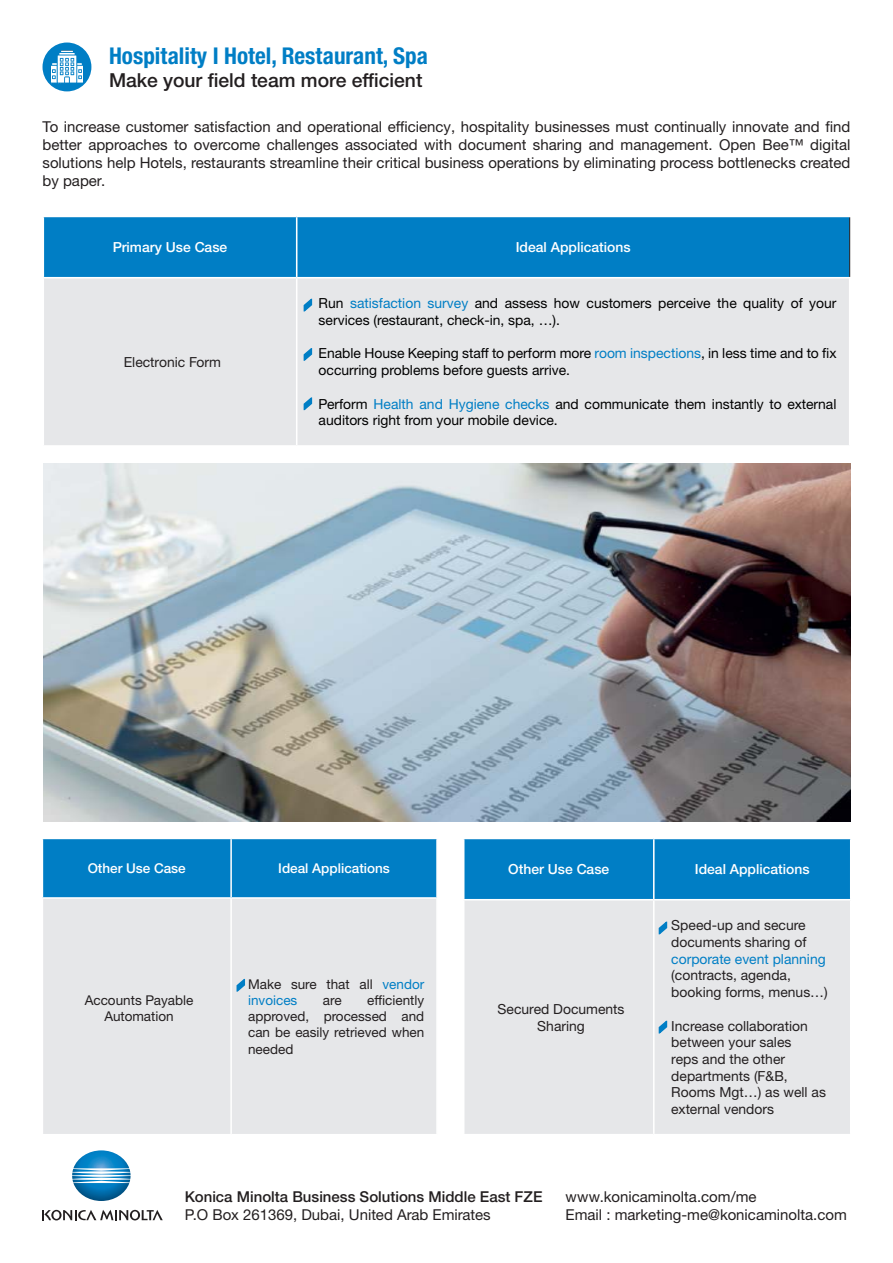
<style>
.page{position:relative;width:893px;height:1263px;background:#fff}
.page>*{position:absolute;margin:0;border:0;box-sizing:border-box;transform-origin:0 0}
.t1{font:700 condensed 23.1px "Helvetica Neue LTW1 G";color:#007ec5}
.t2{font:500 19.35px "Helvetica Neue LTW1 G";color:#231f20}
.t3{font:15px/18px "Helvetica Neue LTW1 G";color:#231f20;text-align:justify}
.t4{font:500 15px "Helvetica Neue LTW1 G";color:#231f20}
.t5{font:13.95px/16.6px "Helvetica Neue LTW1 G";color:#000}
.t6{font:13.95px/16.6px "Helvetica Neue LTW1 G";color:#231f20}
.t7{font:500 13.95px "Helvetica Neue LTW1 G";color:#fff}
.t8{font:13.5px/16.2px "Helvetica Neue LTW1 G";color:#231f20}
.t9{font:500 13.5px "Helvetica Neue LTW1 G";color:#fff}
.s1{color:#007ec5}
</style>
<div class="page">
<div style="left:43px;top:43px;width:48px;height:48px;background:#007ec5;border-radius:50%"></div>
<img style="left:48px;top:51px;width:38px;height:32px">
<div style="left:44px;top:217px;width:805px;height:60px;background:#007ec5"></div>
<div style="left:44px;top:278px;width:805px;height:167px;background:#e6e7e9"></div>
<hr style="left:849px;top:217px;width:1px;height:60px;background:#231f20">
<hr style="left:296px;top:217px;width:1px;height:60px;background:#fff">
<hr style="left:296px;top:278px;width:1px;height:167px;background:#fff">
<div style="left:43px;top:839px;width:393px;height:58px;background:#007ec5"></div>
<div style="left:43px;top:899px;width:393px;height:235px;background:#e6e7e9"></div>
<hr style="left:230px;top:839px;width:2px;height:58px;background:#fff">
<hr style="left:230px;top:899px;width:2px;height:235px;background:#fff">
<div style="left:464px;top:839px;width:386px;height:60px;background:#007ec5"></div>
<div style="left:464px;top:900px;width:386px;height:234px;background:#e6e7e9"></div>
<hr style="left:653px;top:839px;width:2px;height:60px;background:#fff">
<hr style="left:653px;top:900px;width:2px;height:234px;background:#fff">
<img style="left:44px;top:463px;width:806px;height:358px">
<svg style="left:302px;top:296px;width:11px;height:17px"></svg>
<svg style="left:302px;top:345px;width:11px;height:17px"></svg>
<svg style="left:235px;top:976px;width:11px;height:17px"></svg>
<svg style="left:657px;top:919px;width:11px;height:17px"></svg>
<img style="left:72px;top:1150px;width:59px;height:51px">
<svg style="left:42px;top:1210px;width:121px;height:10px"></svg>
<svg style="left:657px;top:1018px;width:11px;height:17px"></svg>
<svg style="left:302px;top:395px;width:11px;height:16px"></svg>
<p class="t1" style="left:109px;top:41px;width:320px">Hospitality I Hotel, Restaurant, Spa</p>
<p class="t2" style="left:109px;top:68px;width:315px">Make your field team more efficient</p>
<p class="t3" style="left:43px;top:117px;width:809px">To increase customer satisfaction and operational efficiency, hospitality businesses must continually innovate and find better approaches to overcome challenges associated with document sharing and management. Open Bee™ digital solutions help Hotels, restaurants streamline their critical business operations by eliminating process bottlenecks created by paper.</p>
<p class="t7" style="left:113px;top:239px;width:116px">Primary Use Case</p>
<p class="t7" style="left:516px;top:239px;width:116px">Ideal Applications</p>
<p class="t6" style="left:124px;top:353px;width:99px">Electronic Form</p>
<p class="t5" style="left:319px;top:295px;width:519px">Run <span class="s1">satisfaction survey</span> and assess how customers perceive the quality of your services (restaurant, check-in, spa, …).</p>
<p class="t5" style="left:319px;top:345px;width:519px">Enable House Keeping staff to perform more <span class="s1">room inspections</span>, in less time and to fix occurring problems before guests arrive.</p>
<p class="t5" style="left:319px;top:395px;width:519px">Perform <span class="s1">Health and Hygiene checks</span> and communicate them instantly to external auditors right from your mobile device.</p>
<p class="t9" style="left:88px;top:860px;width:100px">Other Use Case</p>
<p class="t9" style="left:278px;top:860px;width:113px">Ideal Applications</p>
<p class="t8" style="left:85px;top:992px;width:110px">Accounts Payable</p>
<p class="t8" style="left:104px;top:1008px;width:71px">Automation</p>
<p class="t8" style="left:248px;top:976px;width:178px">Make sure that all <span class="s1">vendor invoices</span></p>
<p class="t8" style="left:248px;top:992px;width:178px;text-align:justify;text-indent:119px">efficiently approved, processed and can be easily retrieved when needed</p>
<p class="t8" style="left:323px;top:992px;width:20px">are</p>
<p class="t7" style="left:508px;top:861px;width:103px">Other Use Case</p>
<p class="t7" style="left:695px;top:861px;width:116px">Ideal Applications</p>
<p class="t6" style="left:498px;top:1000px;width:128px">Secured Documents</p>
<p class="t6" style="left:537px;top:1017px;width:49px">Sharing</p>
<p class="t6" style="left:671px;top:917px;width:158px">Speed-up and secure documents sharing of <span class="s1">corporate event planning </span>(contracts, agenda, booking forms, menus…)</p>
<p class="t6" style="left:671px;top:1017px;width:156px">Increase collaboration between your sales<br>reps and the other departments (F&amp;B,<br>Rooms Mgt…) as well as external vendors</p>
<p class="t4" style="left:185px;top:1187px;width:359px">Konica Minolta Business Solutions Middle East FZE</p>
<p class="t3" style="left:185px;top:1205px;width:307px">P.O Box 261369, Dubai, United Arab Emirates</p>
<p class="t3" style="left:566px;top:1187px;width:192px">www.konicaminolta.com/me</p>
<p class="t3" style="left:566px;top:1205px;width:283px">Email : marketing-me@konicaminolta.com</p>
</div>
